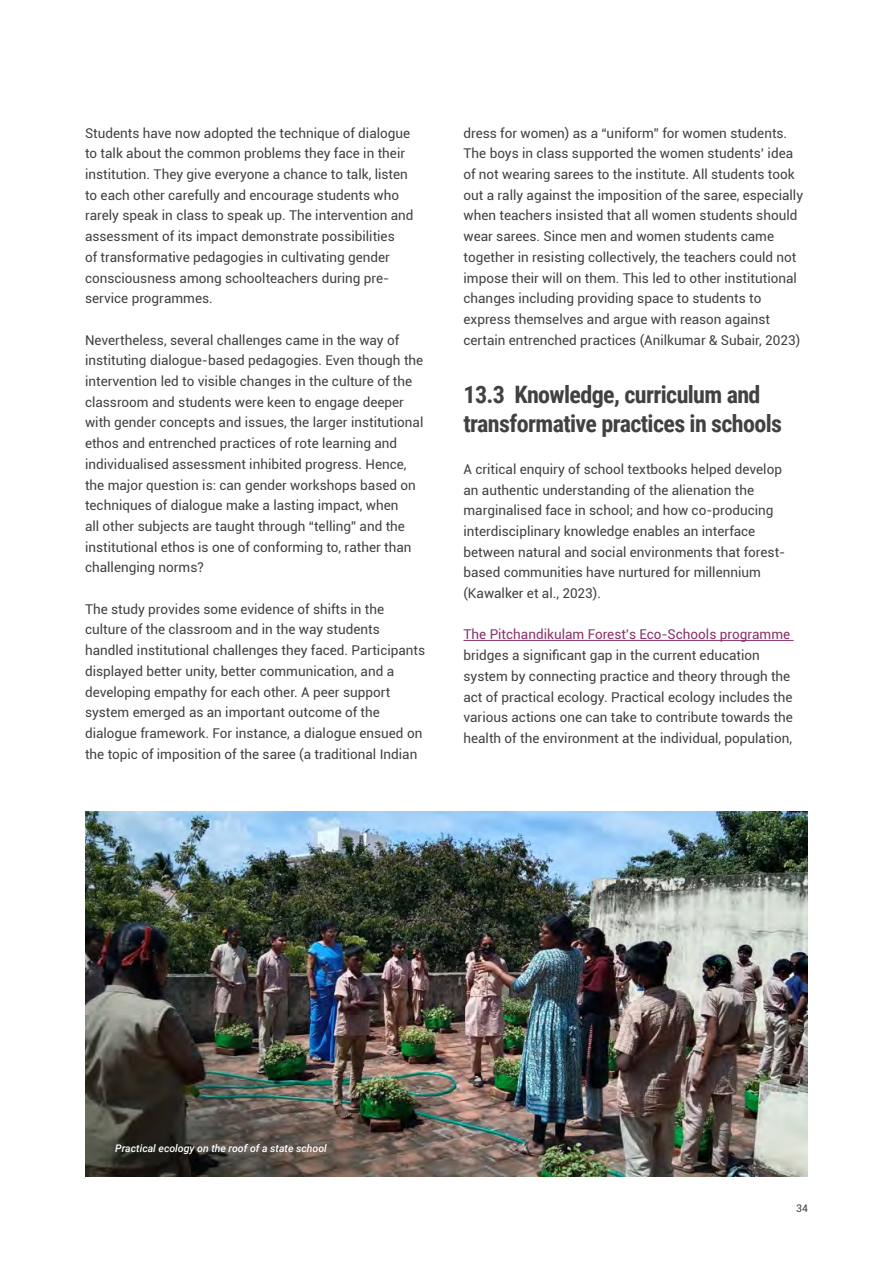
<style>
.page{position:relative;width:893px;height:1263px;background:#fff}
.page>*{position:absolute;margin:0;border:0;box-sizing:border-box;transform-origin:0 0}
.t1{font:700 24px/28.8px "Roboto Condensed";letter-spacing:-.025em;color:#414042}
.t2{font:13.5px/20.7px "Roboto";color:#414042}
.t3{font:13.5px "Roboto";color:#893168}
.t4{font:italic 500 10.5px "Roboto";color:#fff}
.t5{font:10.5px "Roboto";color:#414042}
</style>
<div class="page">
<hr style="left:463px;top:640px;width:331px;height:1px;background:#893168">
<img style="left:85px;top:811px;width:723px;height:366px">
<p class="t2" style="left:85px;top:122px;width:330px">Students have now adopted the technique of dialogue to talk about the common problems they face in their institution. They give everyone a chance to talk, listen to each other carefully and encourage students who rarely speak in class to speak up. The intervention and assessment of its impact demonstrate possibilities<br>of transformative pedagogies in cultivating gender consciousness among schoolteachers during pre&shy;service programmes.</p>
<p class="t2" style="left:85px;top:329px;width:340px">Nevertheless, several challenges came in the way of instituting dialogue-based pedagogies. Even though the intervention led to visible changes in the culture of the classroom and students were keen to engage deeper with gender concepts and issues, the larger institutional ethos and entrenched practices of rote learning and individualised assessment inhibited progress. Hence, the major question is: can gender workshops based on techniques of dialogue make a lasting impact, when<br>all other subjects are taught through “telling” and the institutional ethos is one of conforming to, rather than challenging norms?</p>
<p class="t2" style="left:85px;top:598px;width:342px">The study provides some evidence of shifts in the culture of the classroom and in the way students handled institutional challenges they faced. Participants displayed better unity, better communication, and a developing empathy for each other. A peer support system emerged as an important outcome of the dialogue framework. For instance, a dialogue ensued on the topic of imposition of the saree (a traditional Indian</p>
<p class="t2" style="left:463px;top:122px;width:341px">dress for women) as a “uniform” for women students.<br>The boys in class supported the women students’ idea of not wearing sarees to the institute. All students took out a rally against the imposition of the saree, especially when teachers insisted that all women students should wear sarees. Since men and women students came together in resisting collectively, the teachers could not impose their will on them. This led to other institutional changes including providing space to students to express themselves and argue with reason against certain entrenched practices (Anilkumar &amp; Subair, 2023)</p>
<h1 class="t1" style="left:463px;top:379px;width:320px">13.3 Knowledge, curriculum and transformative practices in schools</h1>
<p class="t2" style="left:463px;top:458px;width:323px">A critical enquiry of school textbooks helped develop an authentic understanding of the alienation the marginalised face in school; and how co-producing interdisciplinary knowledge enables an interface between natural and social environments that forest&shy;based communities have nurtured for millennium (Kawalker et al., 2023).</p>
<p class="t3" style="left:463px;top:625px;width:328px">The Pitchandikulam Forest’s Eco-Schools programme</p>
<p class="t2" style="left:463px;top:644px;width:331px">bridges a significant gap in the current education system by connecting practice and theory through the act of practical ecology. Practical ecology includes the various actions one can take to contribute towards the health of the environment at the individual, population,</p>
<p class="t4" style="left:115px;top:1141px;width:213px">Practical ecology on the roof of a state school</p>
<p class="t5" style="left:796px;top:1201px;width:13px">34</p>
</div>
